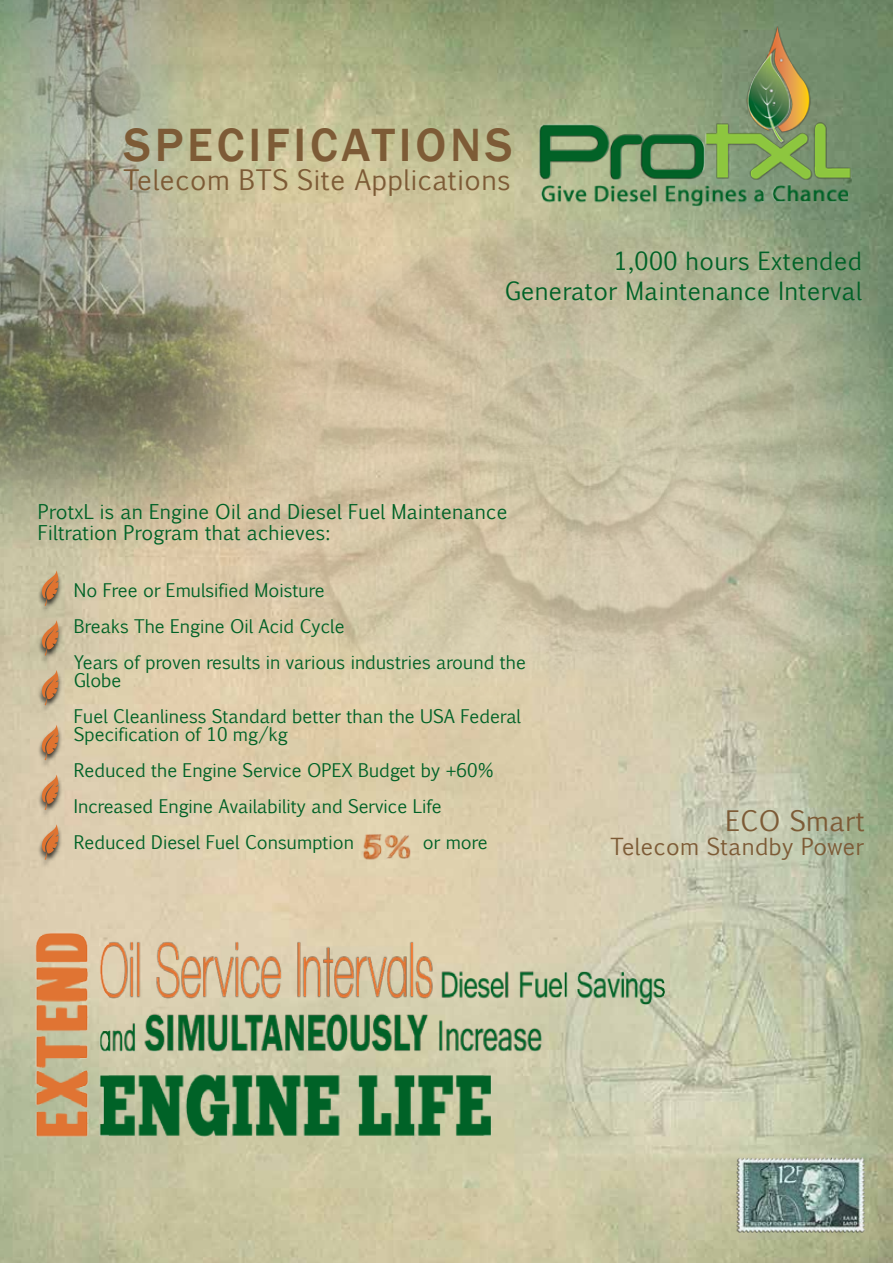
<style>
.page{position:relative;width:893px;height:1263px;background:#fff}
.page>*{position:absolute;margin:0;border:0;box-sizing:border-box;transform-origin:0 0}
.t1{font:500 48px "Franklin Gothic";letter-spacing:.08em;color:#7d5b36}
.t2{font:27px "Euphemia CAS";letter-spacing:.02em;color:#7d5b36}
.t3{font:24px/30px "Euphemia CAS";letter-spacing:.02em;color:#006227;text-align:right}
.t4{font:22.5px "Euphemia CAS";letter-spacing:.02em;color:#7d5b36}
.t5{font:19.5px/21px "Euphemia CAS";letter-spacing:.01em;color:#006227}
.t6{font:18px/36px "Euphemia CAS";color:#006227}
</style>
<div class="page">
<img style="left:0;top:0;width:893px;height:1263px">
<img style="left:226px;top:136px;width:667px;height:637px">
<img style="left:3px;top:909px;width:686px;height:257px">
<img style="left:0;top:0;width:430px;height:578px">
<img style="left:536px;top:24px;width:318px;height:187px">
<div style="left:37px;top:571px;width:26px;height:43px;background:#000;opacity:.75"></div>
<svg style="left:40px;top:570px;width:18px;height:36px"></svg>
<div style="left:37px;top:620px;width:26px;height:44px;background:#000;opacity:.75"></div>
<svg style="left:40px;top:620px;width:18px;height:36px"></svg>
<div style="left:37px;top:670px;width:26px;height:44px;background:#000;opacity:.75"></div>
<svg style="left:40px;top:670px;width:18px;height:35px"></svg>
<div style="left:37px;top:725px;width:26px;height:44px;background:#000;opacity:.75"></div>
<svg style="left:40px;top:725px;width:18px;height:35px"></svg>
<div style="left:37px;top:775px;width:26px;height:44px;background:#000;opacity:.75"></div>
<svg style="left:40px;top:774px;width:18px;height:36px"></svg>
<div style="left:37px;top:825px;width:26px;height:43px;background:#000;opacity:.75"></div>
<svg style="left:40px;top:824px;width:18px;height:36px"></svg>
<img style="left:358px;top:825px;width:59px;height:38px">
<img style="left:735px;top:1155px;width:132px;height:80px">
<h1 class="t1" style="left:123px;top:115px;width:391px">SPECIFICATIONS</h1>
<h2 class="t2" style="left:123px;top:160px;width:388px">Telecom BTS Site Applications</h2>
<h3 class="t3" style="left:505px;top:246px;width:359px">1,000 hours Extended<br>Generator Maintenance Interval</h3>
<p class="t5" style="left:38px;top:501px;width:471px">ProtxL is an Engine Oil and Diesel Fuel Maintenance<br>Filtration Program that achieves:</p>
<p class="t6" style="left:74px;top:572px;width:453px">No Free or Emulsified Moisture<br>Breaks The Engine Oil Acid Cycle<br>Years of proven results in various industries around the</p>
<p class="t6" style="left:74px;top:662px;width:449px">Globe<br>Fuel Cleanliness Standard better than the USA Federal</p>
<p class="t6" style="left:74px;top:716px;width:422px">Specification of 10 mg/kg<br>Reduced the Engine Service OPEX Budget by +60% Increased Engine Availability and Service Life Reduced Diesel Fuel Consumption</p>
<p class="t6" style="left:423px;top:824px;width:66px">or more</p>
<h2 class="t2" style="left:725px;top:802px;width:141px">ECO Smart</h2>
<p class="t4" style="left:610px;top:831px;width:255px">Telecom Standby Power</p>
</div>
